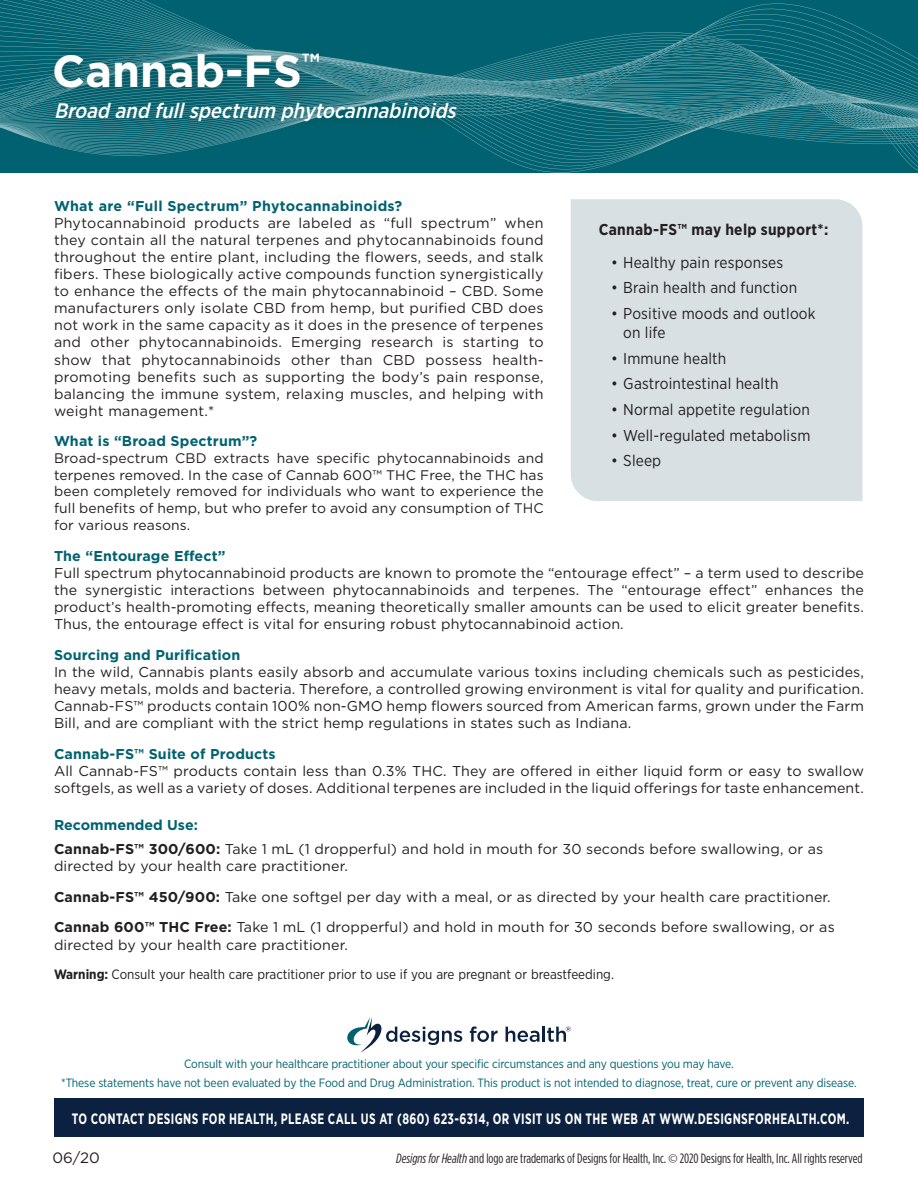
<style>
.page{position:relative;width:918px;height:1188px;background:#fff}
.page>*{position:absolute;margin:0;border:0;box-sizing:border-box;transform-origin:0 0}
.t1{font:700 45px "Gotham";color:#fff}
.t2{font:italic 500 21px "Gotham Narrow";color:#fff}
.t3{font:15.75px/18.9px "Gotham Narrow";letter-spacing:.01em;color:#231f20}
.t4{font:700 15.75px "Gotham Narrow";letter-spacing:.02em;color:#231f20}
.t5{font:700 15px "Gotham Narrow";letter-spacing:.03em;color:#fff;scale:.8 1}
.t6{font:15px "Gotham";color:#231f20}
.t7{font:14.25px/17.1px "Gotham";letter-spacing:.01em;color:#231f20;text-align:justify}
.t8{font:700 14.25px "Gotham";letter-spacing:.01em;color:#006270}
.t9{font:13.8px/16.8px "Gotham";letter-spacing:.01em;color:#231f20;text-align:justify}
.t10{font:13.5px "Gotham Condensed";color:#231f20}
.t11{font:13.5px "Gotham Narrow";color:#231f20}
.t12{font:12px "Gotham Narrow";letter-spacing:-.01em;color:#006270}
.s1{font-weight:700;color:#006270}
.s2{font-weight:700}
.s3{font-style:italic}
.s4{font-family:"Myriad Pro";font-weight:300;font-stretch:condensed}
</style>
<div class="page">
<svg style="left:0;top:0;width:918px;height:173px;background:#096775"></svg>
<img style="left:0;top:99px;width:385px;height:57px">
<img style="left:0;top:108px;width:918px;height:20px">
<img style="left:0;top:0;width:777px;height:69px">
<img style="left:0;top:77px;width:794px;height:19px">
<img style="left:1px;top:93px;width:825px;height:17px">
<img style="left:211px;top:34px;width:539px;height:49px">
<img style="left:474px;top:90px;width:348px;height:3px">
<div style="left:54px;top:1098px;width:810px;height:39px;background:#0b213f"></div>
<svg style="left:347px;top:1017px;width:115px;height:36px"></svg>
<svg style="left:470px;top:1026px;width:28px;height:16px"></svg>
<svg style="left:506px;top:1027px;width:34px;height:15px"></svg>
<hr style="left:542px;top:1027px;width:3px;height:15px;background:#0b213f">
<svg style="left:547px;top:1027px;width:24px;height:15px"></svg>
<div style="left:43px;top:41px;width:294px;height:63px;background:#231f20;opacity:.25"></div>
<div style="left:45px;top:90px;width:429px;height:47px;background:#231f20;opacity:.25"></div>
<div style="left:571px;top:199px;width:291px;height:302px;background:#d8e0e4"></div>
<h1 class="t1" style="left:52px;top:41px;width:269px">Cannab-FS<sup>™</sup></h1>
<h2 class="t2" style="left:54px;top:98px;width:409px">Broad and fullspectrum phytocannabinoids</h2>
<p class="t8" style="left:54px;top:196px;width:350px">What are “Full Spectrum” Phytocannabinoids?</p>
<p class="t7" style="left:54px;top:214px;width:491px">Phytocannabinoid products are labeled as “full spectrum” when they contain all the natural terpenes and phytocannabinoids found throughout the entire plant, including the flowers, seeds, and stalk fibers. These biologically active compounds function synergistically to enhance the effects of the main phytocannabinoid – CBD. Some manufacturers only isolate CBD from hemp, but purified CBD does not work in the same capacity as it does in the presence of terpenes and other phytocannabinoids. Emerging research is starting to show that phytocannabinoids other than CBD possess health&shy;promoting benefits such as supporting the body’s pain response, balancing the immune system, relaxing muscles, and helping with weight management.*</p>
<p class="t8" style="left:54px;top:432px;width:205px">What is “Broad Spectrum”?</p>
<p class="t9" style="left:54px;top:450px;width:491px">Broad-spectrum CBD extracts have specific phytocannabinoids and terpenes removed. In the case of Cannab 600™ THC Free, the THC has been completely removed for individuals who want to experience the full benefits of hemp, but who prefer to avoid any consumption of THC for various reasons.</p>
<p class="t8" style="left:54px;top:546px;width:173px">The “Entourage Effect”</p>
<p class="t7" style="left:54px;top:564px;width:812px">Full spectrum phytocannabinoid products are known to promote the “entourage effect” – a term used to describe the synergistic interactions between phytocannabinoids and terpenes. The “entourage effect” enhances the product’s health-promoting effects, meaning theoretically smaller amounts can be used to elicit greater benefits.<br>Thus, the entourage effect is vital for ensuring robust phytocannabinoid action.</p>
<p class="t8" style="left:54px;top:645px;width:188px">Sourcing and Purification</p>
<p class="t7" style="left:54px;top:663px;width:812px">In the wild, Cannabis plants easily absorb and accumulate various toxins including chemicals such as pesticides, heavy metals, molds and bacteria. Therefore, a controlled growing environment is vital for quality and purification.<br>Cannab‑FS™ products contain 100% non-GMO hemp flowers sourced from American farms, grown under the Farm Bill, and are compliant with the strict hemp regulations in states such as Indiana.</p>
<p class="t8" style="left:54px;top:744px;width:223px">Cannab-FS™ Suite of Products</p>
<p class="t7" style="left:54px;top:762px;width:811px">All Cannab-FS™ products contain less than 0.3% THC. They are offered in either liquid form or easy to swallow softgels, as well as a variety of doses. Additional terpenes are included in the liquid offerings for taste enhancement.</p>
<p class="t7" style="left:54px;top:813px;width:771px;line-height:23.9px"><span class="s1">Recommended Use:<br></span><span class="s2">Cannab-FS™ 300/600:</span> Take 1 mL (1 dropperful) and hold in mouth for 30 seconds before swallowing, or as</p>
<p class="t7" style="left:54px;top:851px;width:782px;line-height:30.6px;text-align:left">directed by your health care practitioner.<br><span class="s2">Cannab-FS™ 450/900:</span> Take one softgel per day with a meal, or as directed by your health care practitioner.<br><span class="s2">Cannab 600™ THC Free:</span> Take 1 mL (1 dropperful) and hold in mouth for 30 seconds before swallowing, or as</p>
<p class="t7" style="left:54px;top:936px;width:295px">directed by your health care practitioner.</p>
<p class="t11" style="left:54px;top:966px;width:562px"><span class="s2">Warning:</span> Consult your health care practitioner prior to use if you are pregnant or breastfeeding.</p>
<p class="t4" style="left:599px;top:220px;width:231px">Cannab-FS™ may help support*:</p>
<p class="t3" style="left:611px;top:253px;width:174px">• Healthy pain responses</p>
<p class="t3" style="left:611px;top:278px;width:188px">• Brain health and function</p>
<p class="t3" style="left:623px;top:304px;width:194px;text-indent:-12px">• Positive moods and outlook on life</p>
<p class="t3" style="left:611px;top:348px;width:117px">• Immune health</p>
<p class="t3" style="left:611px;top:374px;width:169px">• Gastrointestinal health</p>
<p class="t3" style="left:611px;top:400px;width:200px">• Normal appetite regulation</p>
<p class="t3" style="left:611px;top:425px;width:201px">• Well-regulated metabolism</p>
<p class="t3" style="left:611px;top:451px;width:52px">• Sleep</p>
<p class="t12" style="left:184px;top:1057px;width:551px">Consult with your healthcare practitioner about your specific circumstances and any questions you may have.</p>
<p class="t12" style="left:61px;top:1075px;width:797px">*These statements have not been evaluated by the Food and Drug Administration. This product is not intended to diagnose, treat, cure or prevent any disease.</p>
<p class="t5" style="left:72px;top:1109px;width:973px">TO CONTACT DESIGNS FOR HEALTH, PLEASE CALL US AT (860) 623-6314, OR VISIT US ON THE WEB AT WWW.DESIGNSFORHEALTH.COM.</p>
<p class="t6" style="left:52px;top:1148px;width:49px">06/20</p>
<p class="t10" style="left:396px;top:1151px;width:468px"><span class="s3">Designs for Health</span> and logo are trademarks of Designs for Health, Inc. <span class="s4">©</span> 2020 Designs for Health, Inc. All rights reserved</p>
</div>
